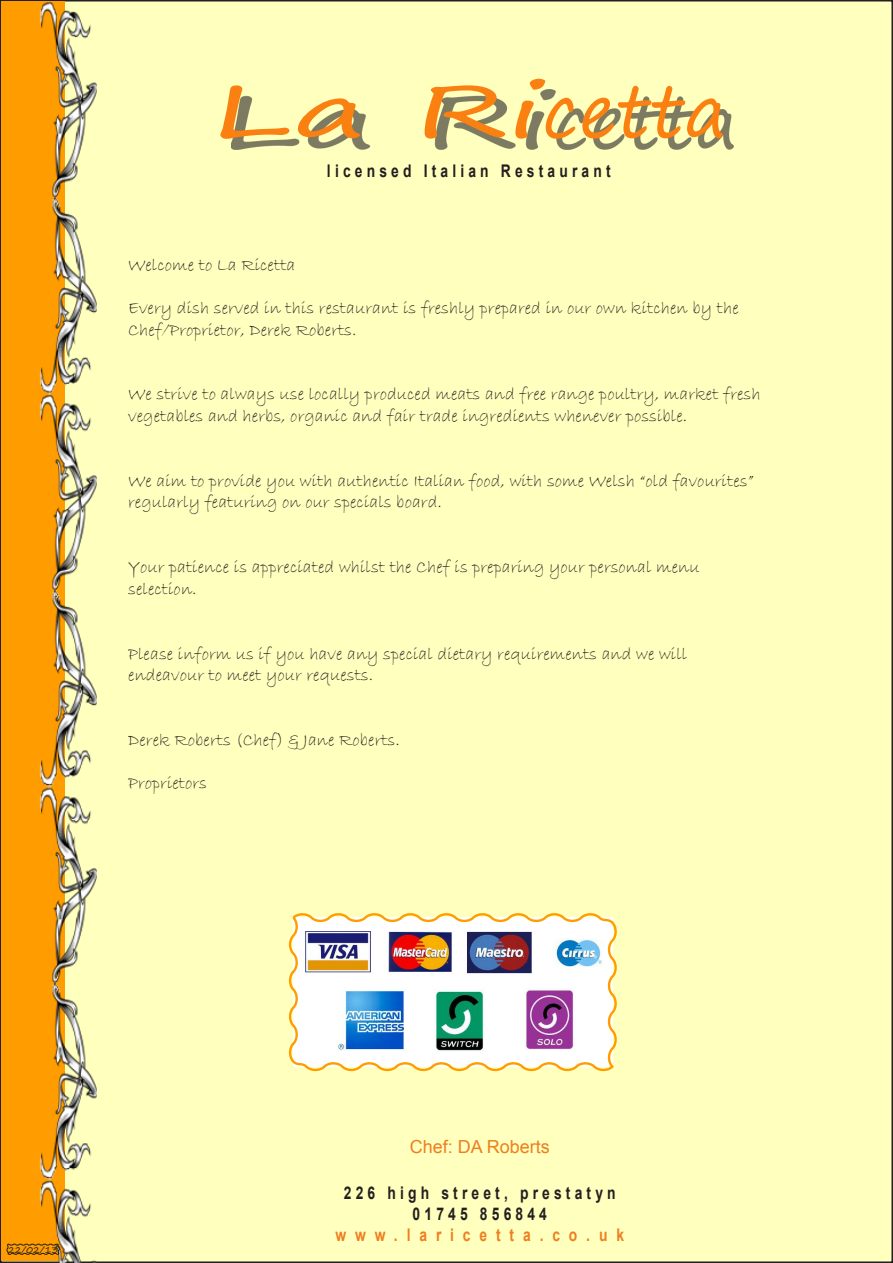
<style>
.page{position:relative;width:893px;height:1263px;background:#fff}
.page>*{position:absolute;margin:0;border:0;box-sizing:border-box;transform-origin:0 0}
.t1{font:72px "Segoe Print";color:#fb8012;scale:1.73 1}
.LaRicatte_Menu{font:18px/21.6px "Bradley Hand ITC";color:#231f20}
.t2{font:18px "Arial";color:#ee7e20}
.t3{font:700 17.55px "Arial";letter-spacing:.3em;color:#231f20;scale:.79 1}
.t4{font:700 17.55px "Arial";letter-spacing:.64em;color:#ee7e20;scale:.79 1}
.t5{font:9px "Segoe Print";color:#231f20}
</style>
<div class="page">
<div style="left:1px;top:1px;width:891px;height:1261px;background:#ffffbe"></div>
<div style="left:2px;top:2px;width:63px;height:1259px;background:#ff9d00"></div>
<div style="left:231px;top:89px;width:502px;height:60px;background:#231f20;opacity:.6"></div>
<img style="left:33px;top:2px;width:64px;height:1261px">
<svg style="left:6px;top:1243px;width:54px;height:12px"></svg>
<img style="left:288px;top:913px;width:329px;height:159px">
<h1 class="t1" style="left:212px;top:47px;width:299px">La Ricetta</h1>
<p class="t3" style="left:327px;top:159px;width:361px">licensed Italian Restaurant</p>
<p class="LaRicatte_Menu" style="left:128px;top:254px;width:169px">Welcome to La Ricetta</p>
<p class="LaRicatte_Menu" style="left:128px;top:298px;width:612px">Every dish served in this restaurant is freshly prepared in our own kitchen by the<br>Chef/Proprietor, Derek Roberts.</p>
<p class="LaRicatte_Menu" style="left:128px;top:384px;width:634px">We strive to always use locally produced meats and free range poultry, market fresh vegetables and herbs, organic and fair trade ingredients whenever possible.</p>
<p class="LaRicatte_Menu" style="left:128px;top:470px;width:627px">We aim to provide you with authentic Italian food, with some Welsh “old favourites” regularly featuring on our specials board.</p>
<p class="LaRicatte_Menu" style="left:128px;top:557px;width:573px">Your patience is appreciated whilst the Chef is preparing your personal menu selection.</p>
<p class="LaRicatte_Menu" style="left:128px;top:643px;width:561px">Please inform us if you have any special dietary requirements and we will endeavour to meet your requests.</p>
<p class="LaRicatte_Menu" style="left:128px;top:730px;width:273px">Derek Roberts (Chef) &amp; Jane Roberts.</p>
<p class="LaRicatte_Menu" style="left:128px;top:773px;width:80px">Proprietors</p>
<p class="t5" style="left:8px;top:1242px;width:51px">22/02/13</p>
<p class="t2" style="left:410px;top:1135px;width:142px">Chef: DA Roberts</p>
<p class="t3" style="left:344px;top:1181px;width:346px">226 high street, prestatyn</p>
<p class="t3" style="left:413px;top:1202px;width:172px">01745 856844</p>
<p class="t4" style="left:336px;top:1223px;width:367px">www.laricetta.co.uk</p>
</div>
